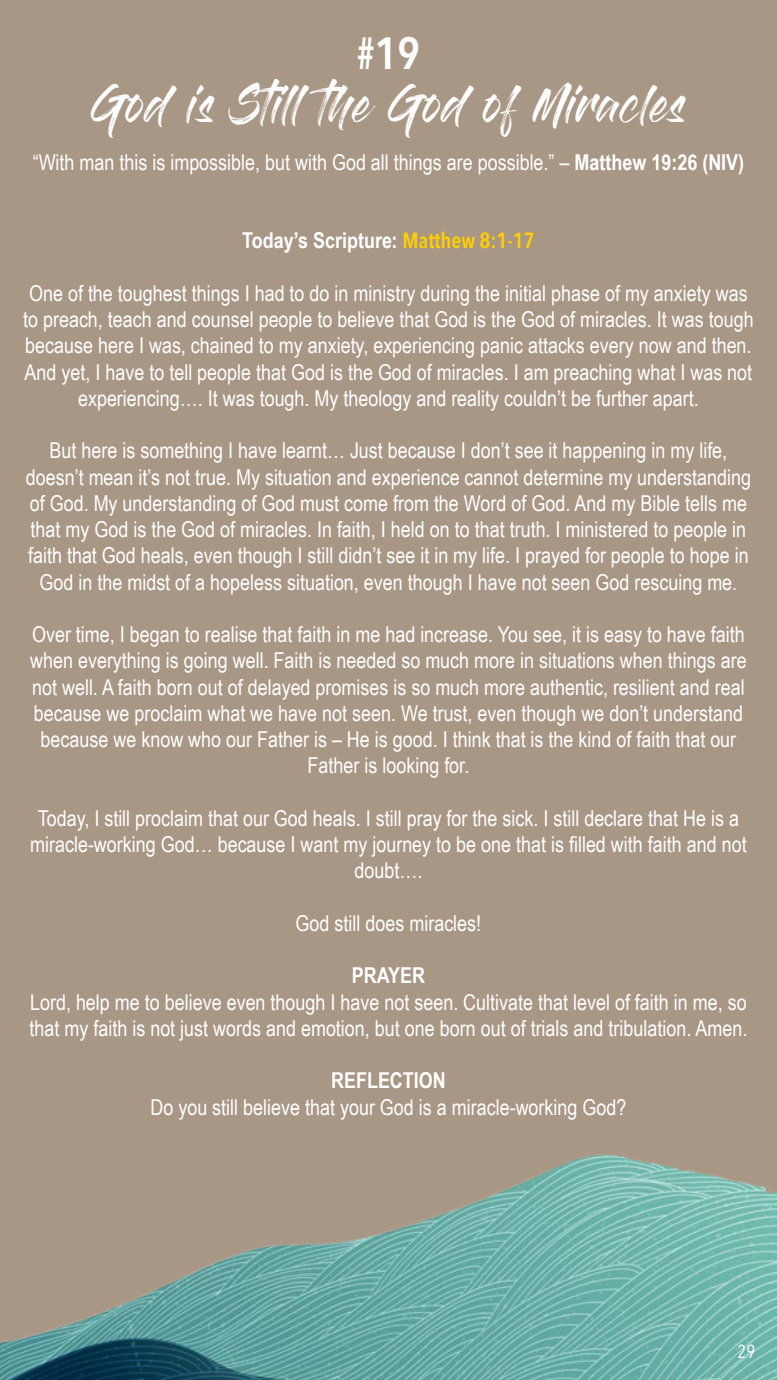
<style>
.page{position:relative;width:777px;height:1380px;background:#fff}
.page>*{position:absolute;margin:0;border:0;box-sizing:border-box;transform-origin:0 0}
.t1{font:600 45px "Avenir Next Condensed";color:#fff}
.t2{font:37.5px "Gloss And Bloom";color:#fff}
.t3{font:21.88px/26.2px "Arial Narrow";color:#fff;text-align:center}
.t4{font:700 21.88px "Arial Narrow";color:#fff}
.t5{font:18.75px "Avenir Next Condensed";color:#fff}
.s1{font-weight:700}
.s2{font-family:"Avenir Next Condensed";font-weight:600;color:#ffcf01}
</style>
<div class="page">
<div style="left:0;top:0;width:776px;height:1380px;background:#a99786"></div>
<img style="left:0;top:1154px;width:776px;height:226px">
<h1 class="t1" style="left:357px;top:15px;width:64px">#19</h1>
<h2 class="t2" style="left:91px;top:87px;width:597px">God is Still the God of Miracles</h2>
<p class="t3" style="left:33px;top:148px;width:712px">“With man this is impossible, but with God all things are possible.” – <span class="s1">Matthew 19:26 (NIV)</span></p>
<p class="t4" style="left:242px;top:224px;width:294px">Today’s Scripture: <span class="s2">Matthew 8:1-17</span></p>
<p class="t3" style="left:23px;top:279px;width:731px">One of the toughest things I had to do in ministry during the initial phase of my anxiety was to preach, teach and counsel people to believe that God is the God of miracles. It was tough because here I was, chained to my anxiety, experiencing panic attacks every now and then.<br>And yet, I have to tell people that God is the God of miracles. I am preaching what I was not experiencing…. It was tough. My theology and reality couldn’t be further apart.</p>
<p class="t3" style="left:26px;top:437px;width:726px">But here is something I have learnt… Just because I don’t see it happening in my life, doesn’t mean it’s not true. My situation and experience cannot determine my understanding of God. My understanding of God must come from the Word of God. And my Bible tells me that my God is the God of miracles. In faith, I held on to that truth. I ministered to people in faith that God heals, even though I still didn’t see it in my life. I prayed for people to hope in God in the midst of a hopeless situation, even though I have not seen God rescuing me.</p>
<p class="t3" style="left:30px;top:621px;width:717px">Over time, I began to realise that faith in me had increase. You see, it is easy to have faith when everything is going well. Faith is needed so much more in situations when things are not well. A faith born out of delayed promises is so much more authentic, resilient and real because we proclaim what we have not seen. We trust, even though we don’t understand because we know who our Father is – He is good. I think that is the kind of faith that our Father is looking for.</p>
<p class="t3" style="left:30px;top:804px;width:717px">Today, I still proclaim that our God heals. I still pray for the sick. I still declare that He is a miracle-working God… because I want my journey to be one that is filled with faith and not doubt….</p>
<p class="t3" style="left:295px;top:909px;width:187px">God still does miracles!</p>
<p class="t4" style="left:352px;top:959px;width:75px">PRAYER</p>
<p class="t3" style="left:30px;top:988px;width:719px;text-align:left">Lord, help me to believe even though I have not seen. Cultivate that level of faith in me, so that my faith is not just words and emotion, but one born out of trials and tribulation. Amen.</p>
<p class="t4" style="left:331px;top:1064px;width:116px">REFLECTION</p>
<p class="t3" style="left:150px;top:1093px;width:477px">Do you still believe that your God is a miracle-working God?</p>
<p class="t5" style="left:737px;top:1335px;width:19px">29</p>
</div>
